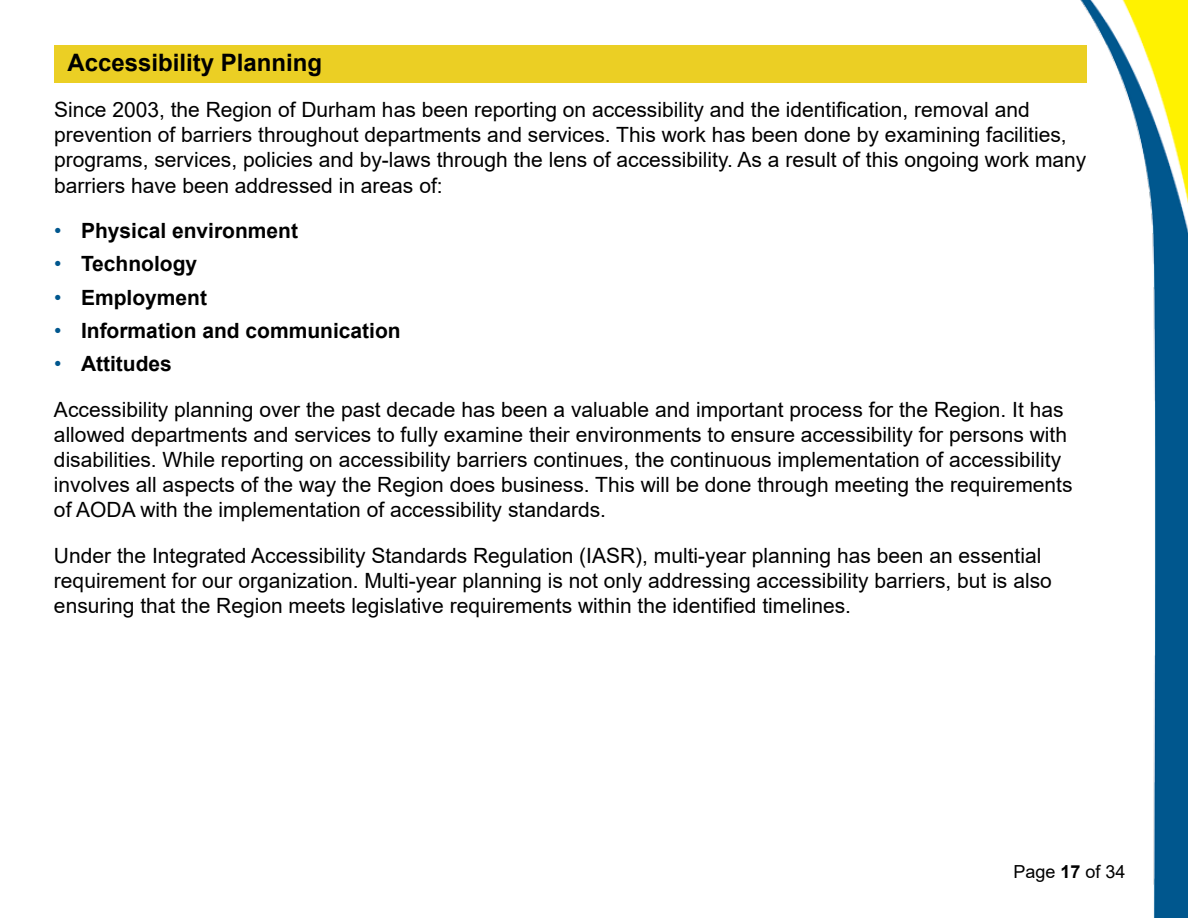
<style>
.page{position:relative;width:1188px;height:918px;background:#fff}
.page>*{position:absolute;margin:0;border:0;box-sizing:border-box;transform-origin:0 0}
.t1{font:700 24px "Arial";color:#000}
.t2{font:21px/25.2px "Arial";color:#000}
.t3{font:700 21px "Arial";color:#000}
.t4{font:18px "Arial";color:#000}
.s1{font-weight:400;color:#00578e}
.s2{font-weight:700}
</style>
<div class="page">
<img style="left:1080px;top:0;width:108px;height:918px">
<div style="left:54px;top:45px;width:1032px;height:38px;background:#ebcf24"></div>
<h2 class="t1" style="left:68px;top:46px;width:256px">Accessibility Planning</h2>
<p class="t2" style="left:54px;top:97px;width:1034px">Since 2003, the Region of Durham has been reporting on accessibility and the identification, removal and prevention of barriers throughout departments and services. This work has been done by examining facilities, programs, services, policies and by-laws through the lens of accessibility. As a result of this ongoing work many barriers have been addressed in areas of:</p>
<p class="t3" style="left:54px;top:216px;width:246px"><span class="s1">•</span> Physical environment</p>
<p class="t3" style="left:54px;top:249px;width:145px"><span class="s1">•</span> Technology</p>
<p class="t3" style="left:54px;top:282px;width:155px"><span class="s1">•</span> Employment</p>
<p class="t3" style="left:54px;top:316px;width:348px"><span class="s1">•</span> Information and communication</p>
<p class="t3" style="left:54px;top:349px;width:119px"><span class="s1">•</span> Attitudes</p>
<p class="t2" style="left:54px;top:397px;width:1020px">Accessibility planning over the past decade has been a valuable and important process for the Region. It has allowed departments and services to fully examine their environments to ensure accessibility for persons with disabilities. While reporting on accessibility barriers continues, the continuous implementation of accessibility involves all aspects of the way the Region does business. This will be done through meeting the requirements of AODA with the implementation of accessibility standards.</p>
<p class="t2" style="left:54px;top:543px;width:999px">Under the Integrated Accessibility Standards Regulation (IASR), multi-year planning has been an essential requirement for our organization. Multi-year planning is not only addressing accessibility barriers, but is also ensuring that the Region meets legislative requirements within the identified timelines.</p>
<p class="t4" style="left:1013px;top:859px;width:114px">Page <span class="s2">17</span> of 34</p>
</div>
